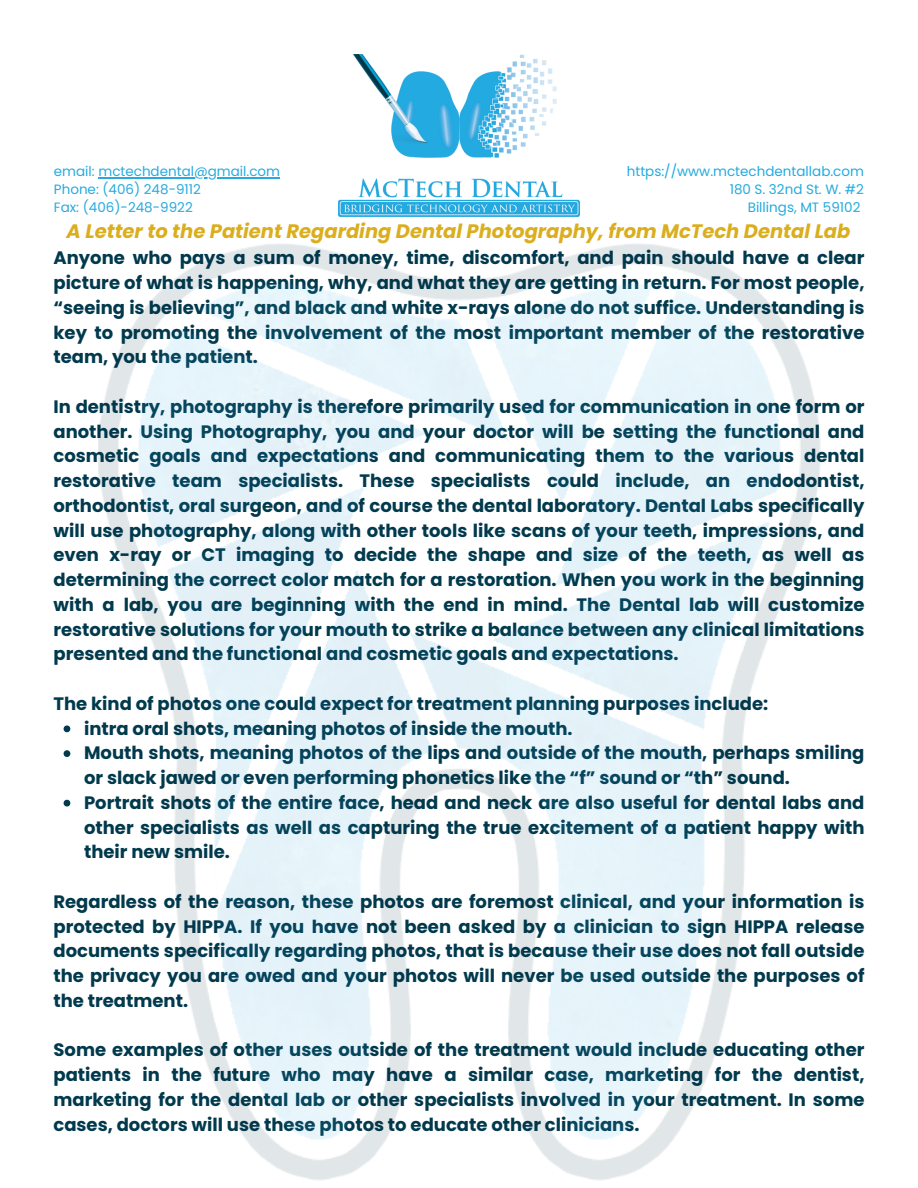
<style>
.page{position:relative;width:918px;height:1188px;background:#fff}
.page>*{position:absolute;margin:0;border:0;box-sizing:border-box;transform-origin:0 0}
.t1{font:italic 700 19.5px "Poppins";color:#dbae1d}
.t2{font:700 18px/24.8px "Poppins";color:#01394d;text-align:justify}
.t3{font:13.5px "Poppins";color:#27aae0}
.t4{font:13.5px "Poppins";color:#23aae1}
</style>
<div class="page">
<img style="left:338px;top:54px;width:241px;height:162px">
<hr style="left:98px;top:177px;width:182px;height:2px;background:#27aae0">
<img style="left:63px;top:244px;width:758px;height:936px">
<p class="t3" style="left:54px;top:162px;width:228px">email: mctechdental@gmail.com</p>
<p class="t3" style="left:54px;top:180px;width:149px">Phone: (406) 248-9112</p>
<h1 class="t3" style="left:54px;top:198px;width:140px">Fax: (406)-248-9922</h1>
<h1 class="t4" style="left:627px;top:162px;width:239px">https://www.mctechdentallab.com</h1>
<h1 class="t4" style="left:730px;top:180px;width:136px">180 S. 32nd St. W. #2</h1>
<p class="t4" style="left:748px;top:198px;width:114px">Billings, MT 59102</p>
<p class="t1" style="left:67px;top:217px;width:785px">A Letter to the Patient Regarding Dental Photography, from McTech Dental Lab</p>
<p class="t2" style="left:53px;top:246px;width:813px">Anyone who pays a sum of money, time, discomfort, and pain should have a clear picture of what is happening, why, and what they are getting in return. For most people, “seeing is believing”, and black and white x-rays alone do not suffice. Understanding is key to promoting the involvement of the most important member of the restorative team, you the patient.</p>
<p class="t2" style="left:53px;top:394px;width:813px">In dentistry, photography is therefore primarily used for communication in one form or another. Using Photography, you and your doctor will be setting the functional and cosmetic goals and expectations and communicating them to the various dental restorative team specialists. These specialists could include, an endodontist, orthodontist, oral surgeon, and of course the dental laboratory. Dental Labs specifically will use photography, along with other tools like scans of your teeth, impressions, and even x-ray or CT imaging to decide the shape and size of the teeth, as well as determining the correct color match for a restoration. When you work in the beginning with a lab, you are beginning with the end in mind. The Dental lab will customize restorative solutions for your mouth to strike a balance between any clinical limitations presented and the functional and cosmetic goals and expectations.</p>
<p class="t2" style="left:53px;top:691px;width:716px">The kind of photos one could expect for treatment planning purposes include:</p>
<p class="t2" style="left:84px;top:716px;width:490px">intra oral shots, meaning photos of inside the mouth.</p>
<p class="t2" style="left:84px;top:741px;width:782px">Mouth shots, meaning photos of the lips and outside of the mouth, perhaps smiling or slack jawed or even performing phonetics like the “f” sound or “th” sound.</p>
<p class="t2" style="left:84px;top:790px;width:782px">Portrait shots of the entire face, head and neck are also useful for dental labs and other specialists as well as capturing the true excitement of a patient happy with their new smile.</p>
<p class="t2" style="left:53px;top:889px;width:813px">Regardless of the reason, these photos are foremost clinical, and your information is protected by HIPPA. If you have not been asked by a clinician to sign HIPPA release documents specifically regarding photos, that is because their use does not fall outside the privacy you are owed and your photos will never be used outside the purposes of the treatment.</p>
<h1 class="t2" style="left:53px;top:1038px;width:813px">Some examples of other uses outside of the treatment would include educating other patients in the future who may have a similar case, marketing for the dentist, marketing for the dental lab or other specialists involved in your treatment. In some cases, doctors will use these photos to educate other clinicians.</h1>
</div>
